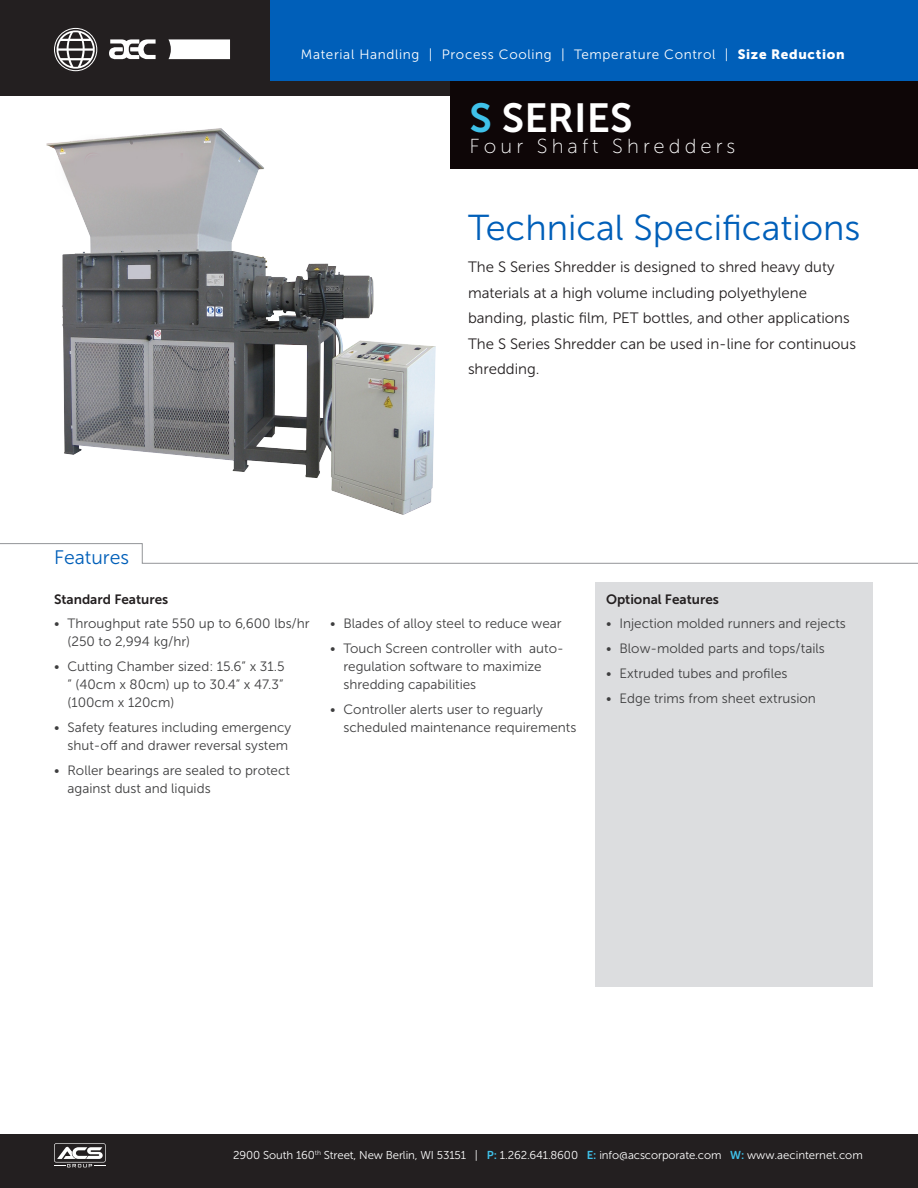
<style>
.page{position:relative;width:918px;height:1188px;background:#fff}
.page>*{position:absolute;margin:0;border:0;box-sizing:border-box;transform-origin:0 0}
.t1{font:40.5px "Museo Sans 700";color:#fff}
.page-text-featured-p{font:36px "Museo Sans 300";color:#005fb9}
.t2{font:20.25px "Museo Sans 100";letter-spacing:.2em;color:#fff}
.page-text-featured-p-2{font:19.5px "Museo Sans 300";color:#005fb9}
.page-text-featured-p-3{font:15px/25.5px "Museo Sans 300";color:#231f20}
.page-text-8{font:13.5px/18px "Museo Sans 300";color:#3e3e3f}
.Top-capabiliities{font:13.5px "Museo Sans 300";letter-spacing:.05em;color:#fff}
.page-text-8-2{font:13.5px "Museo Sans 700";color:#231f20}
.t3{font:11.4px "Museo Sans 300";letter-spacing:-.01em;color:#fff}
.s1{font-family:"Museo Sans 900"}
.s2{color:#3fc1e9}
.s3{font-family:"Museo Sans 700";color:#3fc1e9}
</style>
<div class="page">
<div style="left:596px;top:582px;width:277px;height:405px;background:#dcdddf"></div>
<svg style="left:0;top:543px;width:918px;height:21px"></svg>
<img style="left:46px;top:128px;width:390px;height:387px">
<div style="left:0;top:0;width:918px;height:95px;background:#231f20"></div>
<div style="left:450px;top:0;width:468px;height:168px;background:#0e0607"></div>
<div style="left:270px;top:0;width:648px;height:81px;background:#005fb9"></div>
<svg style="left:168px;top:39px;width:62px;height:20px"></svg>
<svg style="left:54px;top:28px;width:43px;height:43px"></svg>
<svg style="left:109px;top:39px;width:47px;height:20px"></svg>
<div style="left:0;top:1134px;width:918px;height:54px;background:#231f20"></div>
<svg style="left:54px;top:1143px;width:52px;height:24px"></svg>
<p class="Top-capabiliities" style="left:301px;top:47px;width:545px">Material Handling | Process Cooling | Temperature Control | <span class="s1">Size Reduction</span></p>
<p class="t1" style="left:470px;top:95px;width:164px"><span class="s2">S</span> SERIES</p>
<p class="t2" style="left:470px;top:135px;width:267px">Four Shaft Shredders</p>
<p class="page-text-featured-p" style="left:468px;top:208px;width:394px">Technical Specifications</p>
<p class="page-text-featured-p-3" style="left:468px;top:254px;width:390px">The S Series Shredder is designed to shred heavy duty materials at a high volume including polyethylene banding, plastic film, PET bottles, and other applications The S Series Shredder can be used in-line for continuous shredding.</p>
<p class="page-text-featured-p-2" style="left:54px;top:546px;width:77px">Features</p>
<p class="page-text-8-2" style="left:54px;top:591px;width:116px">Standard Features</p>
<p class="page-text-8" style="left:68px;top:615px;width:244px;text-indent:-14px">• Throughput rate 550 up to 6,600 lbs/hr (250 to 2,994 kg/hr)</p>
<p class="page-text-8" style="left:68px;top:658px;width:219px;text-align:justify;text-indent:-14px">• Cutting Chamber sized: 15.6” x 31.5 ” (40cm x 80cm) up to 30.4” x 47.3” (100cm x 120cm)</p>
<p class="page-text-8" style="left:54px;top:718px;width:239px;text-align:right">• Safety features including emergency shut-off and drawer reversal system</p>
<p class="page-text-8" style="left:68px;top:761px;width:224px;text-indent:-14px">• Roller bearings are sealed to protect against dust and liquids</p>
<p class="page-text-8" style="left:330px;top:615px;width:233px">• Blades of alloy steel to reduce wear</p>
<p class="page-text-8" style="left:344px;top:640px;width:222px;text-indent:-14px">• Touch Screen controller with auto&shy;regulation software to maximize shredding capabilities</p>
<p class="page-text-8" style="left:344px;top:700px;width:234px;text-indent:-14px">• Controller alerts user to reguarly scheduled maintenance requirements</p>
<p class="page-text-8-2" style="left:606px;top:591px;width:114px">Optional Features</p>
<p class="page-text-8" style="left:606px;top:615px;width:241px">• Injection molded runners and rejects</p>
<p class="page-text-8" style="left:606px;top:640px;width:220px">• Blow-molded parts and tops/tails</p>
<p class="page-text-8" style="left:606px;top:664px;width:183px">• Extruded tubes and profiles</p>
<p class="page-text-8" style="left:606px;top:689px;width:211px">• Edge trims from sheet extrusion</p>
<p class="t3" style="left:233px;top:1148px;width:631px">2900 South 160<sup>th</sup> Street, New Berlin, WI 53151 | <span class="s3">P:</span> 1.262.641.8600 <span class="s3">E:</span> info@acscorporate.com <span class="s3">W:</span> www.aecinternet.com</p>
</div>
